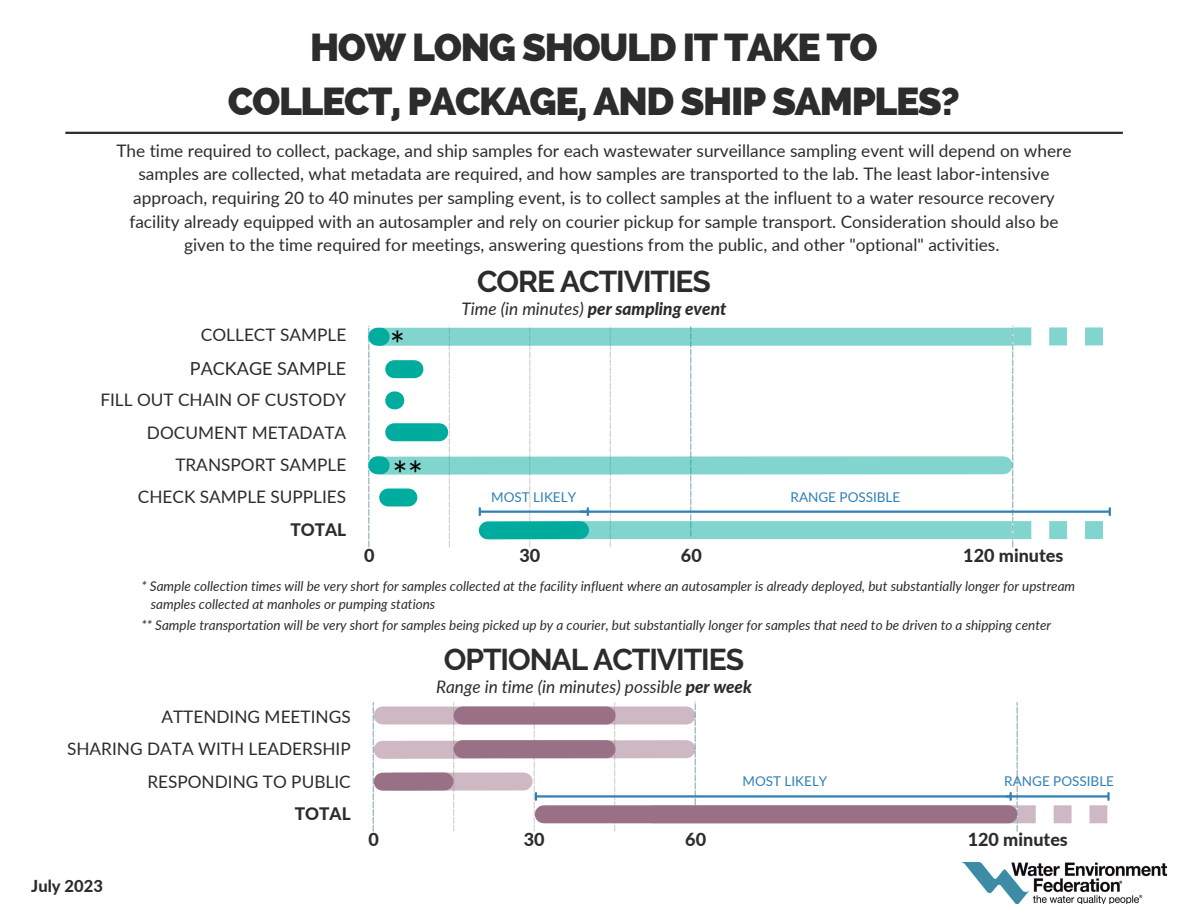
<style>
.page{position:relative;width:1188px;height:918px;background:#fff}
.page>*{position:absolute;margin:0;border:0;box-sizing:border-box;transform-origin:0 0}
.t1{font:800 39px "Raleway";letter-spacing:-.035em;color:#2c2c2c}
.t2{font:36px "Lato";color:#000}
.t3{font:700 30px "Raleway";letter-spacing:-.035em;color:#2c2c2c}
.t4{font:800 18px "Lato";color:#2c2c2c}
.t5{font:18px "Lato";color:#2c2c2c}
.t6{font:17.25px/23.7px "Lato";color:#2c2c2c;text-align:center}
.t7{font:italic 17.25px "Lato";color:#2c2c2c}
.t8{font:italic 800 17.25px "Lato";color:#2c2c2c}
.t9{font:800 17.25px "Lato";color:#2c2c2c}
.t10{font:800 16.5px "Lato";color:#2c2c2c}
.t11{font:italic 13.5px "Lato";color:#2c2c2c}
.t12{font:13.5px "Lato";color:#307fb6}
.s1{font-weight:400}
.s2{font-weight:800}
</style>
<div class="page">
<hr style="left:65px;top:132px;width:1058px;height:2px;background:#2c2c2c">
<img style="left:963px;top:863px;width:203px;height:40px">
<svg style="left:368px;top:326px;width:1px;height:221px"></svg>
<svg style="left:690px;top:326px;width:1px;height:195px"></svg>
<svg style="left:394px;top:391px;width:1px;height:18px"></svg>
<div style="left:394px;top:423px;width:45px;height:18px;background:#00ac9d"></div>
<hr style="left:377px;top:456px;width:4px;height:18px;background:#00ac9d">
<hr style="left:377px;top:328px;width:4px;height:18px;background:#00ac9d">
<svg style="left:449px;top:326px;width:1px;height:221px"></svg>
<svg style="left:529px;top:326px;width:1px;height:221px"></svg>
<svg style="left:610px;top:326px;width:1px;height:221px"></svg>
<div style="left:379px;top:328px;width:633px;height:18px;background:#81d5ce"></div>
<div style="left:394px;top:360px;width:20px;height:18px;background:#00ac9d"></div>
<div style="left:383px;top:456px;width:621px;height:19px;background:#81d5ce"></div>
<div style="left:388px;top:488px;width:20px;height:19px;background:#00ac9d"></div>
<div style="left:488px;top:521px;width:92px;height:18px;background:#00ac9d"></div>
<div style="left:574px;top:521px;width:438px;height:18px;background:#81d5ce"></div>
<svg style="left:1012px;top:326px;width:91px;height:221px"></svg>
<hr style="left:580px;top:511px;width:529px;height:2px;background:#307fb6">
<svg style="left:1109px;top:508px;width:2px;height:7px"></svg>
<hr style="left:480px;top:511px;width:107px;height:2px;background:#307fb6">
<svg style="left:479px;top:508px;width:2px;height:7px"></svg>
<div style="left:651px;top:805px;width:366px;height:18px;background:#9a7086"></div>
<hr style="left:536px;top:795px;width:474px;height:3px;background:#307fb6">
<svg style="left:372px;top:702px;width:332px;height:130px"></svg>
<svg style="left:1010px;top:702px;width:100px;height:130px"></svg>
<div style="left:463px;top:740px;width:144px;height:18px;background:#9a7086"></div>
<svg style="left:393px;top:772px;width:131px;height:19px;fill:#cdb8c3"></svg>
<p class="t1" style="left:310px;top:25px;width:569px">HOW LONG SHOULD IT TAKE TO</p>
<p class="t1" style="left:228px;top:79px;width:734px">COLLECT, PACKAGE, AND SHIP SAMPLES?</p>
<p class="t6" style="left:116px;top:138px;width:957px">The time required to collect, package, and ship samples for each wastewater surveillance sampling event will depend on where samples are collected, what metadata are required, and how samples are transported to the lab. The least labor-intensive approach, requiring 20 to 40 minutes per sampling event, is to collect samples at the influent to a water resource recovery facility already equipped with an autosampler and rely on courier pickup for sample transport. Consideration should also be given to the time required for meetings, answering questions from the public, and other "optional" activities.</p>
<p class="t6" style="left:201px;top:323px;width:147px">COLLECT SAMPLE</p>
<p class="t5" style="left:190px;top:357px;width:158px">PACKAGE SAMPLE</p>
<p class="t6" style="left:100px;top:387px;width:247px">FILL OUT CHAIN OF CUSTODY</p>
<p class="t6" style="left:147px;top:420px;width:201px">DOCUMENT METADATA</p>
<p class="t6" style="left:175px;top:453px;width:172px">TRANSPORT SAMPLE</p>
<p class="t6" style="left:138px;top:485px;width:210px">CHECK SAMPLE SUPPLIES</p>
<p class="t9" style="left:290px;top:519px;width:57px">TOTAL</p>
<p class="t2" style="left:390px;top:323px;width:17px">*</p>
<p class="t3" style="left:477px;top:263px;width:235px">CORE ACTIVITIES</p>
<p class="t8" style="left:462px;top:298px;width:266px"><span class="s1">Time (in minutes)</span> per sampling event</p>
<p class="t2" style="left:392px;top:453px;width:32px">**</p>
<p class="t12" style="left:491px;top:488px;width:86px">MOST LIKELY</p>
<p class="t12" style="left:791px;top:488px;width:111px">RANGE POSSIBLE</p>
<p class="t4" style="left:364px;top:544px;width:12px">0</p>
<p class="t4" style="left:519px;top:544px;width:22px">30</p>
<p class="t4" style="left:681px;top:544px;width:22px">60</p>
<p class="t4" style="left:963px;top:544px;width:102px">120 minutes</p>
<p class="t11" style="left:141px;top:578px;width:935px">* Sample collection times will be very short for samples collected at the facility influent where an autosampler is already deployed, but substantially longer for upstream</p>
<p class="t11" style="left:151px;top:596px;width:286px">samples collected at manholes or pumping stations</p>
<p class="t11" style="left:141px;top:616px;width:911px">** Sample transportation will be very short for samples being picked up by a courier, but substantially longer for samples that need to be driven to a shipping center</p>
<p class="t6" style="left:161px;top:705px;width:191px">ATTENDING MEETINGS</p>
<p class="t6" style="left:67px;top:737px;width:285px">SHARING DATA WITH LEADERSHIP</p>
<p class="t6" style="left:147px;top:769px;width:205px">RESPONDING TO PUBLIC</p>
<p class="t9" style="left:295px;top:803px;width:57px">TOTAL</p>
<p class="t10" style="left:31px;top:875px;width:73px">July 2023</p>
<p class="t3" style="left:444px;top:642px;width:302px">OPTIONAL ACTIVITIES</p>
<p class="t7" style="left:436px;top:676px;width:317px">Range in time (in minutes) possible <span class="s2">per week</span></p>
<p class="t12" style="left:743px;top:773px;width:86px">MOST LIKELY</p>
<p class="t12" style="left:1004px;top:773px;width:111px">RANGE POSSIBLE</p>
<p class="t4" style="left:369px;top:828px;width:12px">0</p>
<p class="t4" style="left:524px;top:828px;width:22px">30</p>
<p class="t4" style="left:685px;top:828px;width:22px">60</p>
<p class="t4" style="left:968px;top:828px;width:102px">120 minutes</p>
</div>
